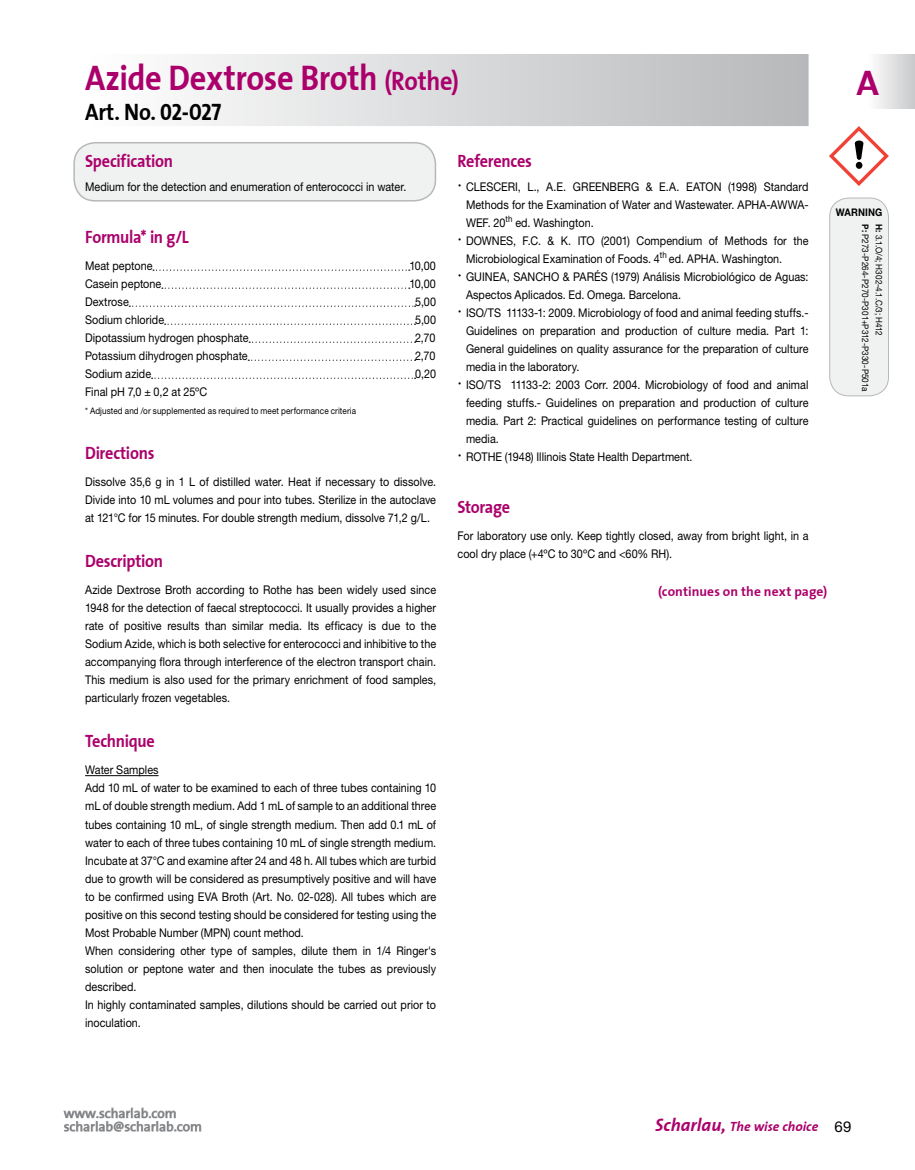
<style>
.page{position:relative;width:915px;height:1170px;background:#fff}
.page>*{position:absolute;margin:0;border:0;box-sizing:border-box;transform-origin:0 0}
.t1{font:700 36px "The Sans";letter-spacing:-.015em;color:#ab006b;scale:.9 1}
.t2{font:700 36px "The Sans";letter-spacing:-.015em;color:#ab006b}
.t3{font:700 24px "The Sans";color:#000;scale:.9 1}
.t4{font:700 18px "The Sans";letter-spacing:-.015em;color:#ab006b;scale:.9 1}
.t5{font:18px/36px "Helvetica Neue LT Std";color:#000;text-align:justify;scale:.9 1}
.t6{font:13.5px/13.5px "The Sans";color:#77787b}
.t7{font:italic 700 13.5px "The Sans";color:#ab006b}
.t8{font:700 13.5px "The Sans";letter-spacing:.005em;color:#ab006b}
.t9{font:12px/18px "Helvetica Neue LT Std";letter-spacing:.005em;color:#000;scale:.9 1}
.t10{font:700 10.5px "Helvetica Neue LT Std";letter-spacing:.015em;color:#000;scale:.9 1}
.t11{font:9px/13.5px "Helvetica Neue LT Std";letter-spacing:.01em;color:#000;scale:.9 1}
.s1{font-size:27px}
.s2{font-family:"The Sans Bold Expert";font-weight:400}
.s3{font-family:"The Sans Bold Caps";font-weight:400}
.s4{font-weight:700}
.s5{font-size:18px}
.s6{font-family:"Helvetica Neue LT Std";font-weight:400;font-style:normal;font-size:15px;color:#000}
</style>
<div class="page">
<div style="left:867px;top:54px;width:47px;height:54px;background:linear-gradient(to right,#fff,#c8cacb)"></div>
<div style="left:86px;top:55px;width:721px;height:70px;background:linear-gradient(to right,#fff,#b6b8bb)"></div>
<div style="left:85px;top:54px;width:723px;height:72px;border:2px solid #fff"></div>
<svg style="left:63px;top:1107px;width:138px;height:25px"></svg>
<div style="left:74px;top:143px;width:361px;height:58px;background:#f0f1f1;border-radius:21px"></div>
<div style="left:73px;top:142px;width:363px;height:59px;border:2px solid #b6b8ba;border-radius:21px"></div>
<svg style="left:153px;top:269px;width:256px;height:2px"></svg>
<svg style="left:162px;top:287px;width:247px;height:2px"></svg>
<svg style="left:129px;top:305px;width:286px;height:2px"></svg>
<svg style="left:165px;top:323px;width:250px;height:2px"></svg>
<svg style="left:249px;top:341px;width:166px;height:2px"></svg>
<svg style="left:248px;top:359px;width:167px;height:2px"></svg>
<svg style="left:152px;top:377px;width:263px;height:2px"></svg>
<hr style="left:85px;top:775px;width:74px;height:1px;background:#000">
<svg style="left:829px;top:126px;width:59px;height:60px"></svg>
<div style="left:829px;top:198px;width:59px;height:198px;background:#f0f1f1;border-radius:19px"></div>
<div style="left:829px;top:198px;width:59px;height:198px;border:1px solid #b6b8ba;border-radius:19px"></div>
<h1 class="t1" style="left:85px;top:48px;width:417px">Azide Dextrose Broth <span class="s1">(Rothe)</span></h1>
<h2 class="t3" style="left:85px;top:92px;width:153px">Art. No. <span class="s2">0</span><span class="s3">2-027</span></h2>
<h3 class="t4" style="left:85px;top:145px;width:99px">Specification</h3>
<p class="t9" style="left:85px;top:177px;width:358px">Medium for the detection and enumeration of enterococci in water.</p>
<h3 class="t4" style="left:85px;top:222px;width:117px">Formula* in g/L</h3>
<p class="t9" style="left:85px;top:257px;width:76px">Meat peptone</p>
<p class="t9" style="left:409px;top:257px;width:31px">10,00</p>
<p class="t9" style="left:85px;top:275px;width:86px">Casein peptone</p>
<p class="t9" style="left:409px;top:275px;width:31px">10,00</p>
<p class="t9" style="left:85px;top:293px;width:50px">Dextrose</p>
<p class="t9" style="left:415px;top:293px;width:25px">5,00</p>
<p class="t9" style="left:85px;top:311px;width:89px">Sodium chloride</p>
<p class="t9" style="left:415px;top:311px;width:25px">5,00</p>
<p class="t9" style="left:85px;top:329px;width:183px">Dipotassium hydrogen phosphate</p>
<p class="t9" style="left:415px;top:329px;width:24px">2,70</p>
<p class="t9" style="left:85px;top:347px;width:182px">Potassium dihydrogen phosphate</p>
<p class="t9" style="left:415px;top:347px;width:24px">2,70</p>
<p class="t9" style="left:85px;top:365px;width:75px">Sodium azide</p>
<p class="t9" style="left:415px;top:365px;width:25px">0,20</p>
<p class="t9" style="left:85px;top:383px;width:137px">Final pH 7,0 ± 0,2 at 25ºC</p>
<p class="t11" style="left:85px;top:404px;width:302px">* Adjusted and /or supplemented as required to meet performance criteria</p>
<h3 class="t4" style="left:85px;top:438px;width:78px">Directions</h3>
<p class="t9" style="left:85px;top:473px;width:391px;text-align:justify">Dissolve 35,6 g in 1 L of distilled water. Heat if necessary to dissolve.<br>Divide into 10 mL volumes and pour into tubes. Sterilize in the autoclave at 121°C for 15 minutes. For double strength medium, dissolve 71,2 g/L.</p>
<h3 class="t4" style="left:85px;top:546px;width:88px">Description</h3>
<p class="t9" style="left:85px;top:581px;width:391px;text-align:justify">Azide Dextrose Broth according to Rothe has been widely used since 1948 for the detection of faecal streptococci. It usually provides a higher rate of positive results than similar media. Its efficacy is due to the Sodium Azide, which is both selective for enterococci and inhibitive to the accompanying flora through interference of the electron transport chain.<br>This medium is also used for the primary enrichment of food samples, particularly frozen vegetables.</p>
<h3 class="t4" style="left:85px;top:726px;width:79px">Technique</h3>
<p class="t9" style="left:85px;top:761px;width:391px">Water Samples<br>Add 10 mL of water to be examined to each of three tubes containing 10 mL of double strength medium. Add 1 mL of sample to an additional three tubes containing 10 mL, of single strength medium. Then add 0.1 mL of water to each of three tubes containing 10 mL of single strength medium.<br>Incubate at 37°C and examine after 24 and 48 h. All tubes which are turbid due to growth will be considered as presumptively positive and will have to be confirmed using EVA Broth (Art. No. 02-028). All tubes which are positive on this second testing should be considered for testing using the Most Probable Number (MPN) count method.<br>When considering other type of samples, dilute them in 1/4 Ringer's solution or peptone water and then inoculate the tubes as previously described.<br>In highly contaminated samples, dilutions should be carried out prior to inoculation.</p>
<h3 class="t4" style="left:457px;top:145px;width:84px">References</h3>
<p class="t9" style="left:466px;top:177px;width:382px">CLESCERI, L., A.E. GREENBERG &amp; E.A. EATON (1998) Standard Methods for the Examination of Water and Wastewater. APHA-AWWA-WEF. 20<sup>th</sup> ed. Washington.<br>DOWNES, F.C. &amp; K. ITO (2001) Compendium of Methods for the Microbiological Examination of Foods. 4<sup>th</sup> ed. APHA. Washington.<br>GUINEA, SANCHO &amp; PARÉS (1979) Análisis Microbiológico de Aguas:<br>Aspectos Aplicados. Ed. Omega. Barcelona.<br>ISO/TS 11133-1: 2009. Microbiology of food and animal feeding stuffs.- Guidelines on preparation and production of culture media. Part 1:<br>General guidelines on quality assurance for the preparation of culture media in the laboratory.<br>ISO/TS 11133-2: 2003 Corr. 2004. Microbiology of food and animal feeding stuffs.- Guidelines on preparation and production of culture media. Part 2: Practical guidelines on performance testing of culture media.<br>ROTHE (1948) Illinois State Health Department.</p>
<h3 class="t4" style="left:457px;top:492px;width:60px">Storage</h3>
<p class="t9" style="left:457px;top:527px;width:391px">For laboratory use only. Keep tightly closed, away from bright light, in a cool dry place (+4ºC to 30ºC and &lt;60% RH).</p>
<h3 class="t5" style="left:457px;top:166px;width:7px">·</h3>
<h3 class="t5" style="left:457px;top:220px;width:7px">· · ·</h3>
<h3 class="t5" style="left:457px;top:364px;width:7px">·</h3>
<h3 class="t5" style="left:457px;top:436px;width:7px">·</h3>
<p class="t8" style="left:657px;top:579px;width:171px">(continues on the next page)</p>
<h1 class="t2" style="left:856px;top:53px;width:24px">A</h1>
<p class="t10" style="left:835px;top:206px;width:53px">WARNING</p>
<p class="t11" style="left:885px;top:224px;width:187px;rotate:90deg"><span class="s4">H:</span> 3.1.O/4; H302-4.1.C/3; H412<br><span class="s4">P:</span> P273-P264-P270-P301+P312-P330-P501a</p>
<p class="t6" style="left:64px;top:1105px;width:139px">www.scharlab.com scharlab@scharlab.com</p>
<p class="t7" style="left:655px;top:1115px;width:198px"><span class="s5">Scharlau,</span> The wise choice <span class="s6">69</span></p>
</div>
